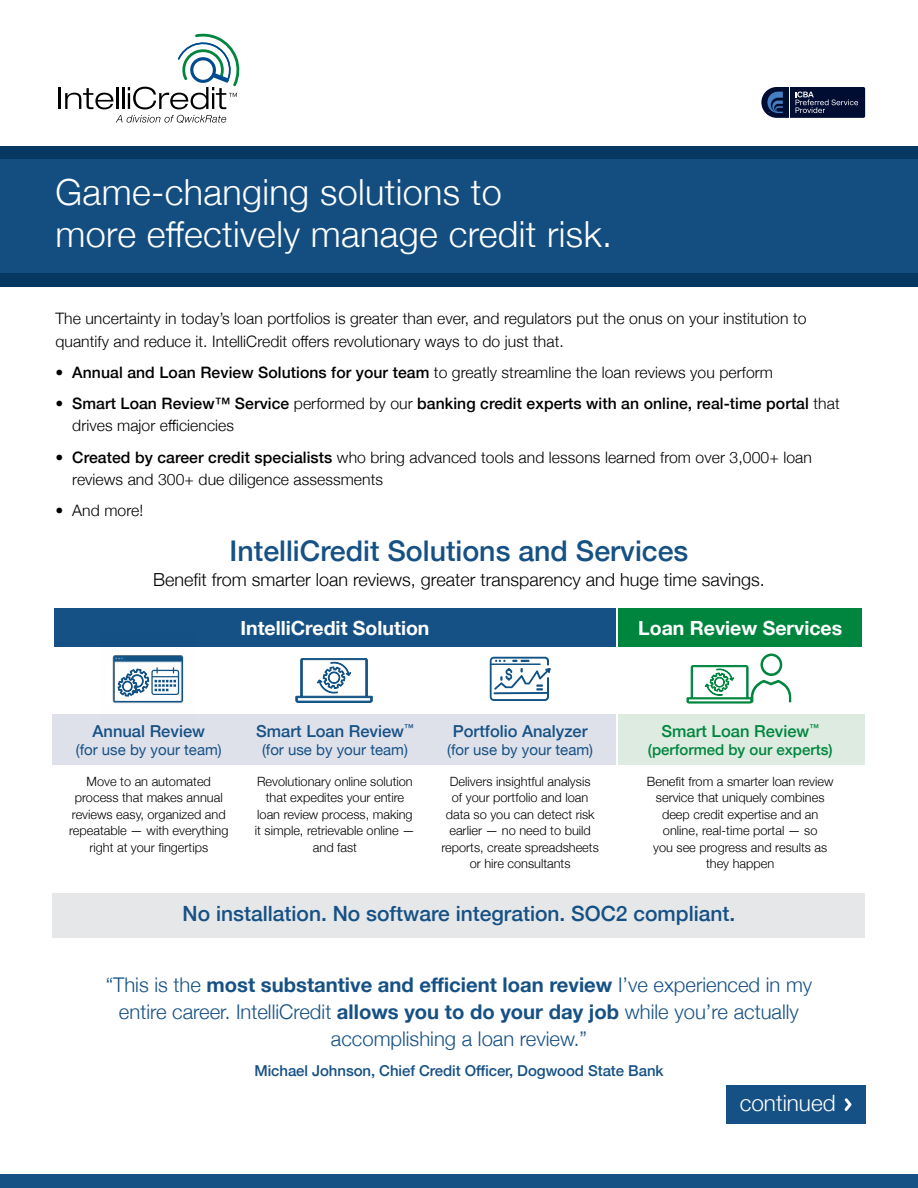
<style>
.page{position:relative;width:918px;height:1188px;background:#fff}
.page>*{position:absolute;margin:0;border:0;box-sizing:border-box;transform-origin:0 0}
.t1{font:300 36px/42px "Helvetica Neue";letter-spacing:.01em;color:#fff}
.t2{font:500 28.5px "Helvetica Neue";color:#165185}
.t3{font:300 22.5px "Helvetica Neue";color:#fff}
.t4{font:500 21px "Helvetica Neue";color:#165185}
.t5{font:300 20.25px/27px "Helvetica Neue";color:#165185;text-align:center}
.t6{font:700 19.5px "Helvetica Neue";color:#fff}
.t7{font:300 18px "Helvetica Neue";color:#000}
.t8{font:500 16.5px "Helvetica Neue";color:#165185}
.t9{font:500 16.5px "Helvetica Neue";color:#00853f}
.t10{font:300 15.75px/22.5px "Helvetica Neue";letter-spacing:.005em;color:#000}
.t11{font:500 15.75px/22.5px "Helvetica Neue";letter-spacing:.005em;color:#000}
.t12{font:15px "Helvetica Neue";color:#165185}
.t13{font:500 15px "Helvetica Neue";letter-spacing:-.005em;color:#165185}
.t14{font:500 15px "Helvetica Neue";color:#00853f}
.t15{font:300 12.75px/16.5px "Helvetica Neue";color:#000;text-align:center}
.s1{font-weight:500}
.s2{font-weight:300}
.s3{font-weight:700}
</style>
<div class="page">
<div style="left:52px;top:893px;width:813px;height:44px;background:#e6e7e8"></div>
<div style="left:619px;top:714px;width:246px;height:51px;background:#ddebe0"></div>
<div style="left:52px;top:714px;width:564px;height:51px;background:#dfe1ea"></div>
<div style="left:0;top:1174px;width:918px;height:14px;background:#165185"></div>
<svg style="left:761px;top:88px;width:104px;height:30px;background:#202f52"></svg>
<hr style="left:59px;top:87px;width:2px;height:22px;background:#000">
<svg style="left:65px;top:88px;width:48px;height:21px"></svg>
<hr style="left:116px;top:87px;width:3px;height:22px;background:#000">
<hr style="left:122px;top:87px;width:2px;height:22px;background:#000">
<svg style="left:116px;top:115px;width:110px;height:8px"></svg>
<svg style="left:128px;top:33px;width:112px;height:76px"></svg>
<div style="left:54px;top:608px;width:562px;height:39px;background:#165185"></div>
<div style="left:618px;top:608px;width:244px;height:39px;background:#00853f"></div>
<div style="left:726px;top:1085px;width:139px;height:39px;background:#165185"></div>
<svg style="left:844px;top:1098px;width:8px;height:13px"></svg>
<div style="left:0;top:146px;width:918px;height:141px;background:#073861"></div>
<div style="left:0;top:159px;width:918px;height:114px;background:#165185"></div>
<img style="left:112px;top:655px;width:72px;height:49px">
<svg style="left:117px;top:667px;width:62px;height:30px"></svg>
<svg style="left:296px;top:658px;width:76px;height:45px"></svg>
<svg style="left:490px;top:657px;width:61px;height:44px"></svg>
<svg style="left:687px;top:654px;width:104px;height:49px"></svg>
<h1 class="t1" style="left:56px;top:169px;width:558px">Game-changing solutions to<br>more effectively manage credit risk.</h1>
<p class="t10" style="left:55px;top:306px;width:753px">The uncertainty in today’s loan portfolios is greater than ever, and regulators put the onus on your institution to quantify and reduce it. IntelliCredit offers revolutionary ways to do just that.</p>
<p class="t10" style="left:55px;top:360px;width:719px">• <span class="s1">Annual and Loan Review Solutions for your team</span> to greatly streamline the loan reviews you perform</p>
<p class="t11" style="left:72px;top:391px;width:769px;text-indent:-17px"><span class="s2">•</span> Smart Loan Review™ Service <span class="s2">performed by our</span> banking credit experts with an online, real-time portal <span class="s2">that drives major efficiencies</span></p>
<p class="t10" style="left:72px;top:445px;width:741px;text-indent:-17px">• <span class="s1">Created by career credit specialists</span> who bring advanced tools and lessons learned from over 3,000+ loan reviews and 300+ due diligence assessments</p>
<p class="t10" style="left:55px;top:498px;width:89px">• And more!</p>
<h2 class="t2" style="left:230px;top:528px;width:460px">IntelliCredit Solutions and Services</h2>
<h3 class="t7" style="left:153px;top:566px;width:613px">Benefit from smarter loan reviews, greater transparency and huge time savings.</h3>
<h3 class="t6" style="left:240px;top:613px;width:191px">IntelliCredit Solution</h3>
<p class="t8" style="left:93px;top:718px;width:114px">Annual Review</p>
<p class="t12" style="left:76px;top:739px;width:147px">(for use by your team)</p>
<p class="t15" style="left:69px;top:772px;width:161px">Move to an automated process that makes annual reviews easy, organized and repeatable — with everything right at your fingertips</p>
<p class="t8" style="left:256px;top:718px;width:159px">Smart Loan Review<sup>™</sup></p>
<p class="t12" style="left:262px;top:739px;width:147px">(for use by your team)</p>
<p class="t15" style="left:255px;top:772px;width:162px">Revolutionary online solution that expedites your entire loan review process, making it simple, retrievable online — and fast</p>
<p class="t8" style="left:453px;top:718px;width:136px">Portfolio Analyzer</p>
<p class="t12" style="left:447px;top:739px;width:147px">(for use by your team)</p>
<p class="t15" style="left:442px;top:772px;width:159px">Delivers insightful analysis<br>of your portfolio and loan data so you can detect risk earlier — no need to build reports, create spreadsheets or hire consultants</p>
<h3 class="t6" style="left:638px;top:613px;width:206px">Loan Review Services</h3>
<p class="t9" style="left:662px;top:718px;width:159px">Smart Loan Review<sup>™</sup></p>
<p class="t14" style="left:648px;top:737px;width:186px">(performed by our experts)</p>
<p class="t15" style="left:647px;top:772px;width:188px">Benefit from a smarter loan review service that uniquely combines deep credit expertise and an online, real-time portal — so<br>you see progress and results as they happen</p>
<h3 class="t4" style="left:183px;top:897px;width:554px">No installation. No software integration. SOC2 compliant.</h3>
<h3 class="t5" style="left:106px;top:970px;width:708px">“This is the <span class="s3">most substantive and efficient loan review</span> I’ve experienced in my entire career. IntelliCredit <span class="s3">allows you to do your day job</span> while you’re actually accomplishing a loan review.”</h3>
<p class="t13" style="left:254px;top:1058px;width:411px">Michael Johnson, Chief Credit Officer, Dogwood State Bank</p>
<h3 class="t3" style="left:740px;top:1085px;width:97px">continued</h3>
</div>
